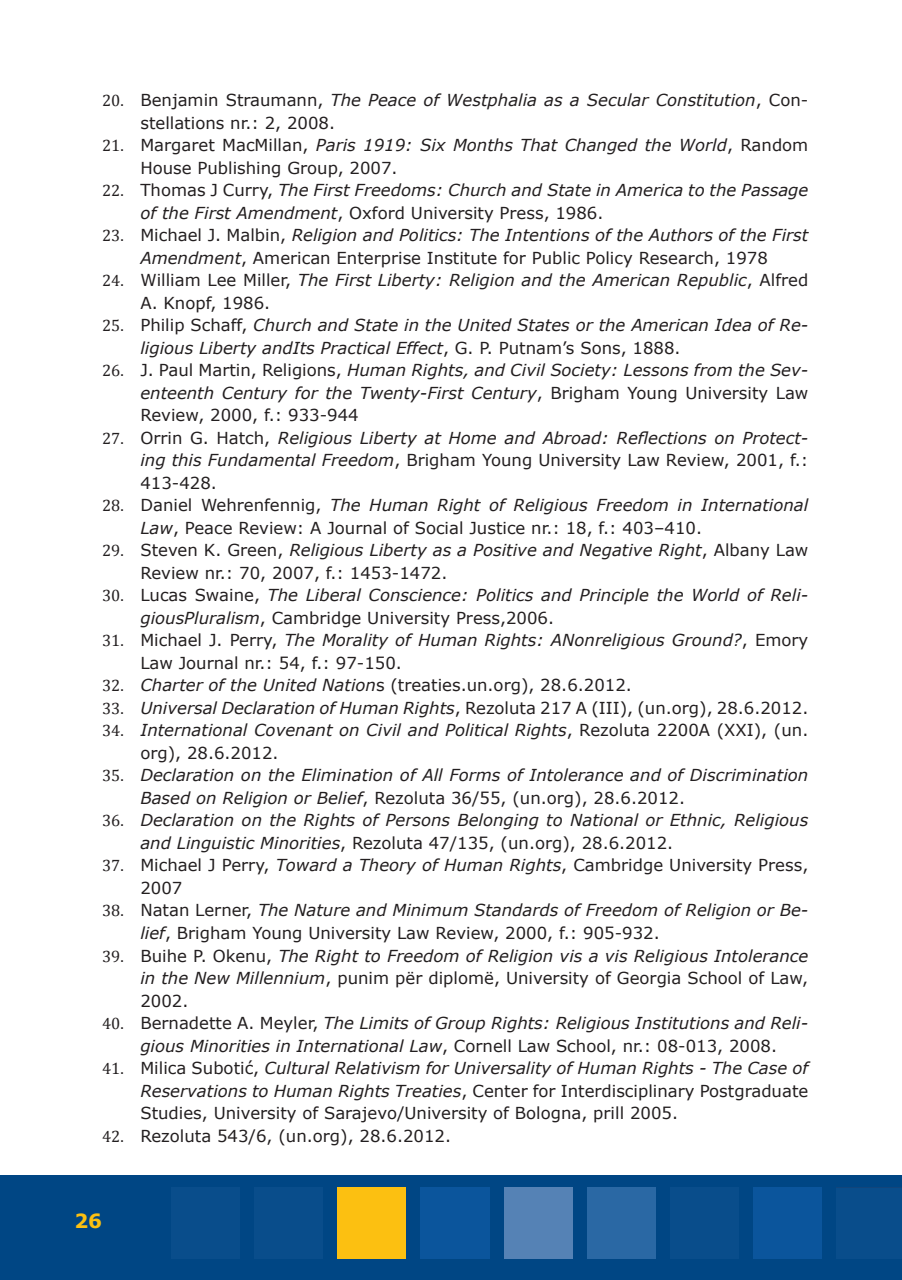
<style>
.page{position:relative;width:902px;height:1280px;background:#fff}
.page>*{position:absolute;margin:0;border:0;box-sizing:border-box;transform-origin:0 0}
.t1{font:700 19.5px "Verdana";color:#fcc011}
.t2{font:italic 16.5px/22.5px "Verdana";color:#231f20}
.t3{font:16.5px/22.5px "Verdana";color:#231f20}
.s1{font-family:"Cambria"}
.s2{font-style:italic}
.s3{font-family:"Cambria";font-style:normal}
.s4{font-style:normal}
</style>
<div class="page">
<div style="left:0;top:1175px;width:901px;height:105px;background:#004684"></div>
<div style="left:254px;top:1187px;width:69px;height:72px;background:#094d8b"></div>
<div style="left:171px;top:1187px;width:69px;height:72px;background:#094d8b"></div>
<div style="left:420px;top:1187px;width:69px;height:72px;background:#0b559c"></div>
<div style="left:503px;top:1187px;width:69px;height:72px;background:#5582b5"></div>
<div style="left:586px;top:1187px;width:69px;height:72px;background:#2a68a4"></div>
<div style="left:669px;top:1187px;width:70px;height:72px;background:#094d8b"></div>
<div style="left:835px;top:1188px;width:66px;height:71px;background:#094d8b"></div>
<div style="left:752px;top:1187px;width:70px;height:72px;background:#0b559c"></div>
<div style="left:337px;top:1188px;width:70px;height:71px;background:#fcc011"></div>
<div style="left:406px;top:1184px;width:14px;height:81px;background:#004684"></div>
<div style="left:656px;top:1184px;width:14px;height:81px;background:#004684"></div>
<div style="left:822px;top:1184px;width:14px;height:81px;background:#004684"></div>
<p class="t3" style="left:140px;top:89px;width:669px;text-indent:-38px"><span class="s1">20.</span> Benjamin Straumann, <span class="s2">The Peace of Westphalia as a Secular Constitution</span>, Con&shy;stellations nr.: 2, 2008.</p>
<p class="t3" style="left:140px;top:134px;width:669px;text-indent:-38px"><span class="s1">21.</span> Margaret MacMillan, <span class="s2">Paris 1919: Six Months That Changed the World</span>, Random<br>House Publishing Group, 2007.</p>
<p class="t2" style="left:140px;top:179px;width:669px;text-indent:-38px"><span class="s3">22.</span> <span class="s4">Thomas J Curry,</span> The First Freedoms: Church and State in America to the Passage of the First Amendment<span class="s4">, Oxford University Press, 1986.</span></p>
<p class="t3" style="left:102px;top:224px;width:707px;text-align:center"><span class="s1">23.</span> Michael J. Malbin, <span class="s2">Religion and Politics: The Intentions of the Authors of the First<br>Amendment</span>, American Enterprise Institute for Public Policy Research, 1978</p>
<p class="t2" style="left:140px;top:269px;width:669px;text-indent:-38px"><span class="s3">24.</span> <span class="s4">William Lee Miller,</span> The First Liberty: Religion and the American Republic<span class="s4">, Alfred<br>A. Knopf, 1986.</span></p>
<p class="t2" style="left:140px;top:314px;width:669px;text-indent:-38px"><span class="s3">25.</span> <span class="s4">Philip Schaff,</span> Church and State in the United States or the American Idea of Re&shy;ligious Liberty andIts Practical Effect<span class="s4">, G. P. Putnam’s Sons, 1888.</span></p>
<p class="t2" style="left:140px;top:359px;width:669px;text-align:justify;text-indent:-38px"><span class="s3">26.</span> <span class="s4">J. Paul Martin, Religions,</span> Human Rights, and Civil Society: Lessons from the Sev&shy;enteenth Century for the Twenty-First Century<span class="s4">, Brigham Young University Law Review, 2000, f.: 933-944</span></p>
<p class="t2" style="left:140px;top:426px;width:669px;text-align:justify;text-indent:-38px"><span class="s3">27.</span> <span class="s4">Orrin G. Hatch,</span> Religious Liberty at Home and Abroad: Reflections on Protect&shy;ing this Fundamental Freedom<span class="s4">, Brigham Young University Law Review, 2001, f.:<br>413-428.</span></p>
<p class="t3" style="left:140px;top:494px;width:669px;text-indent:-38px"><span class="s1">28.</span> Daniel Wehrenfennig, <span class="s2">The Human Right of Religious Freedom in International<br>Law</span>, Peace Review: A Journal of Social Justice nr.: 18, f.: 403–410.</p>
<p class="t3" style="left:140px;top:539px;width:669px;text-indent:-38px"><span class="s1">29.</span> Steven K. Green, <span class="s2">Religious Liberty as a Positive and Negative Right</span>, Albany Law<br>Review nr.: 70, 2007, f.: 1453-1472.</p>
<p class="t2" style="left:140px;top:584px;width:669px;text-indent:-38px"><span class="s3">30.</span> <span class="s4">Lucas Swaine,</span> The Liberal Conscience: Politics and Principle the World of Reli&shy;giousPluralism<span class="s4">, Cambridge University Press,2006.</span></p>
<p class="t3" style="left:140px;top:629px;width:669px;text-indent:-38px"><span class="s1">31.</span> Michael J. Perry, <span class="s2">The Morality of Human Rights: ANonreligious Ground?</span>, Emory<br>Law Journal nr.: 54, f.: 97-150.</p>
<p class="t3" style="left:102px;top:674px;width:531px"><span class="s1">32.</span> <span class="s2">Charter of the United Nation</span>s (treaties.un.org), 28.6.2012.</p>
<p class="t3" style="left:102px;top:696px;width:707px"><span class="s1">33.</span> <span class="s2">Universal Declaration of Human Rights</span>, Rezoluta 217 A (III), (un.org), 28.6.2012.</p>
<p class="t2" style="left:140px;top:719px;width:669px;text-indent:-38px"><span class="s3">34.</span> International Covenant on Civil and Political Rights<span class="s4">, Rezoluta 2200A (XXI), (un. org), 28.6.2012.</span></p>
<p class="t2" style="left:140px;top:764px;width:669px;text-indent:-38px"><span class="s3">35.</span> Declaration on the Elimination of All Forms of Intolerance and of Discrimination<br>Based on Religion or Belief<span class="s4">, Rezoluta 36/55, (un.org), 28.6.2012.</span></p>
<p class="t2" style="left:140px;top:809px;width:669px;text-indent:-38px"><span class="s3">36.</span> Declaration on the Rights of Persons Belonging to National or Ethnic, Religious and Linguistic Minorities<span class="s4">, Rezoluta 47/135, (un.org), 28.6.2012.</span></p>
<p class="t3" style="left:140px;top:854px;width:669px;text-indent:-38px"><span class="s1">37.</span> Michael J Perry, <span class="s2">Toward a Theory of Human Rights</span>, Cambridge University Press,<br>2007</p>
<p class="t3" style="left:140px;top:899px;width:669px;text-indent:-38px"><span class="s1">38.</span> Natan Lerner, <span class="s2">The Nature and Minimum Standards of Freedom of Religion or Be&shy;lief</span>, Brigham Young University Law Review, 2000, f.: 905-932.</p>
<p class="t2" style="left:140px;top:944px;width:669px;text-align:justify;text-indent:-38px"><span class="s3">39.</span> <span class="s4">Buihe P. Okenu,</span> The Right to Freedom of Religion vis a vis Religious Intolerance in the New Millennium<span class="s4">, punim për diplomë, University of Georgia School of Law, 2002.</span></p>
<p class="t2" style="left:102px;top:1011px;width:707px;text-align:center"><span class="s3">40.</span> <span class="s4">Bernadette A. Meyler,</span> The Limits of Group Rights: Religious Institutions and Reli&shy;gious Minorities in International Law<span class="s4">, Cornell Law School, nr.: 08-013, 2008.</span></p>
<p class="t3" style="left:140px;top:1056px;width:669px;text-align:justify;text-indent:-38px"><span class="s1">41.</span> Milica Subotić, <span class="s2">Cultural Relativism for Universality of Human Rights - The Case of Reservations to Human Rights Treaties</span>, Center for Interdisciplinary Postgraduate Studies, University of Sarajevo/University of Bologna, prill 2005.</p>
<p class="t3" style="left:102px;top:1124px;width:350px"><span class="s1">42.</span> Rezoluta 543/6, (un.org), 28.6.2012.</p>
<p class="t1" style="left:74px;top:1207px;width:29px">26</p>
</div>
